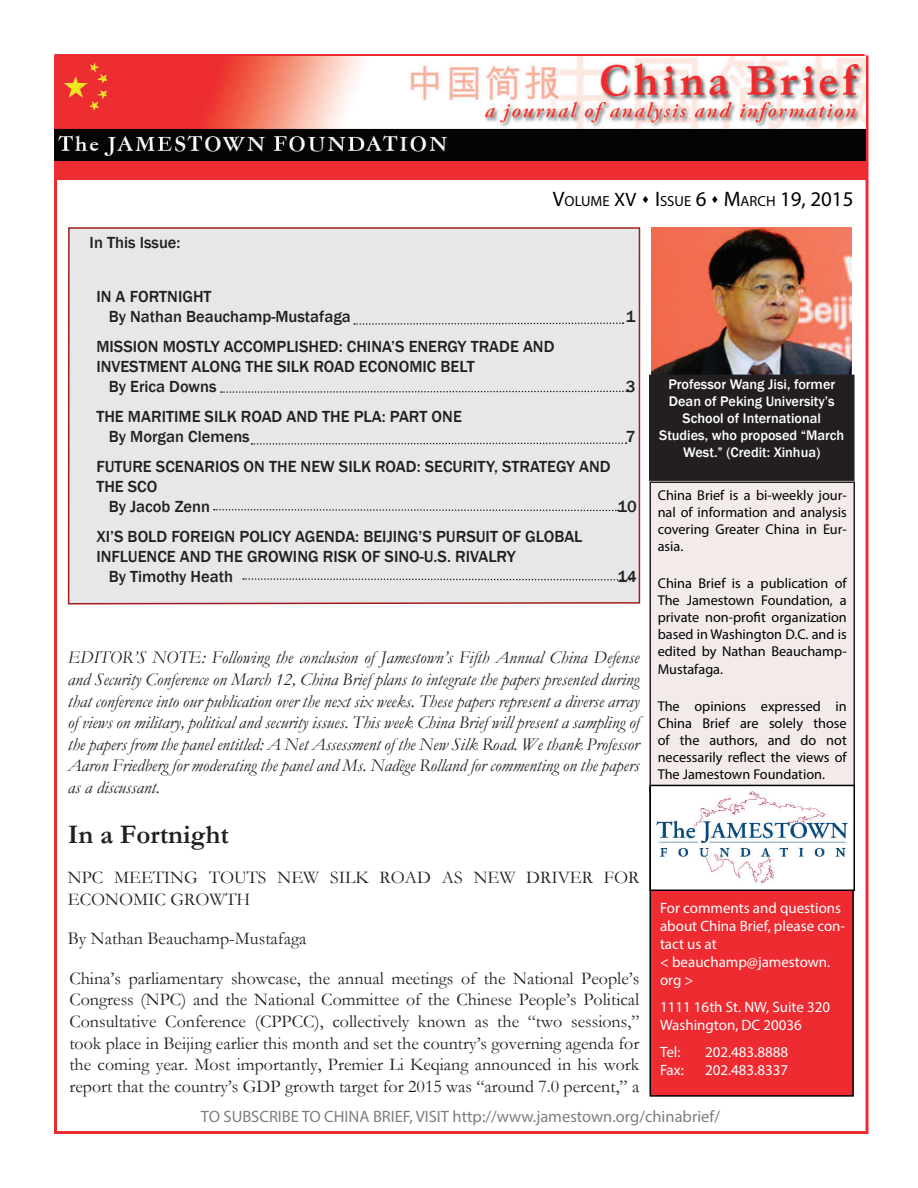
<style>
.page{position:relative;width:918px;height:1188px;background:#fff}
.page>*{position:absolute;margin:0;border:0;box-sizing:border-box;transform-origin:0 0}
.t1{font:700 27px "Garamond";color:#231f20}
.t2{font:italic 18px/21.6px "Garamond";color:#231f20;text-align:justify}
.t3{font:18px/21.6px "Garamond";color:#231f20}
.t4{font:500 16.5px/19.8px "Franklin Gothic";color:#231f20}
.t5{font:16.5px "Myriad Pro";color:#7c7e81}
.t6{font:15px/18px "Myriad Pro";color:#fff}
.t7{font:14.7px "Myriad Pro";color:#000}
.t8{font:14.25px/17.1px "Myriad Pro";color:#000;text-align:justify}
.t9{font:500 14.25px/17.1px "Franklin Gothic";color:#fff;text-align:center}
.s1{font-size:21px}
.s2{font-size:19.5px}
</style>
<div class="page">
<hr style="left:54px;top:54px;width:810px;height:3px;background:#ee2b31">
<div style="left:650px;top:482px;width:204px;height:310px;background:#f3eaea"></div>
<div style="left:650px;top:482px;width:205px;height:311px;border:2px solid #231f20"></div>
<div style="left:650px;top:786px;width:203px;height:310px;background:#ee2b31"></div>
<div style="left:650px;top:785px;width:204px;height:312px;border:2px solid #000"></div>
<img style="left:54px;top:57px;width:811px;height:122px">
<div style="left:67px;top:227px;width:574px;height:378px;background:#e6e7e9"></div>
<img style="left:652px;top:227px;width:200px;height:148px">
<img style="left:653px;top:788px;width:199px;height:100px">
<div style="left:650px;top:785px;width:205px;height:106px;border:2px solid #000"></div>
<svg style="left:354px;top:322px;width:270px;height:3px"></svg>
<svg style="left:221px;top:390px;width:408px;height:4px;background:#cbcbcd"></svg>
<svg style="left:214px;top:508px;width:405px;height:4px;background:#cbcbcd"></svg>
<div style="left:650px;top:375px;width:204px;height:105px;background:#231f20"></div>
<div style="left:649px;top:375px;width:206px;height:106px;border:2px solid #231f20"></div>
<svg style="left:251px;top:442px;width:376px;height:3px"></svg>
<svg style="left:243px;top:578px;width:388px;height:3px"></svg>
<p class="t4" style="left:90px;top:233px;width:92px">In This Issue:</p>
<p class="t4" style="left:109px;top:287px;width:244px;text-indent:-12px">IN A FORTNIGHT<br>By Nathan Beauchamp-Mustafaga</p>
<p class="t7" style="left:553px;top:192px;width:302px"><span class="s1">V</span>OLUME <span class="s2">XV</span> ▲ <span class="s1">I</span>SSUE <span class="s1">6</span> ▲ <span class="s1">M</span>ARCH <span class="s1">19, 2015</span></p>
<p class="t4" style="left:626px;top:307px;width:11px">1</p>
<p class="t4" style="left:96px;top:337px;width:460px">MISSION MOSTLY ACCOMPLISHED: CHINA’S ENERGY TRADE AND</p>
<p class="t4" style="left:96px;top:357px;width:380px">INVESTMENT ALONG THE SILK ROAD ECONOMIC BELT</p>
<p class="t4" style="left:109px;top:377px;width:109px">By Erica Downs</p>
<p class="t4" style="left:626px;top:377px;width:11px">3</p>
<p class="t4" style="left:109px;top:407px;width:355px;text-indent:-12px">THE MARITIME SILK ROAD AND THE PLA: PART ONE<br>By Morgan Clemens</p>
<p class="t9" style="left:659px;top:376px;width:187px">Professor Wang Jisi, former<br>Dean of Peking University’s<br>School of International<br>Studies, who proposed “March<br>West.” (Credit: Xinhua)</p>
<p class="t4" style="left:626px;top:427px;width:11px">7</p>
<p class="t4" style="left:96px;top:457px;width:516px">FUTURE SCENARIOS ON THE NEW SILK ROAD: SECURITY, STRATEGY AND</p>
<p class="t4" style="left:96px;top:477px;width:63px">THE SCO</p>
<p class="t4" style="left:109px;top:497px;width:103px">By Jacob Zenn</p>
<p class="t4" style="left:618px;top:497px;width:21px">10</p>
<p class="t4" style="left:96px;top:527px;width:488px">XI’S BOLD FOREIGN POLICY AGENDA: BEIJING’S PURSUIT OF GLOBAL</p>
<p class="t4" style="left:96px;top:547px;width:421px">INFLUENCE AND THE GROWING RISK OF SINO-U.S. RIVALRY</p>
<p class="t4" style="left:109px;top:567px;width:126px">By Timothy Heath</p>
<p class="t4" style="left:618px;top:567px;width:21px">14</p>
<p class="t8" style="left:658px;top:486px;width:190px">China Brief is a bi-weekly jour&shy;nal of information and analysis covering Greater China in Eur&shy;asia.</p>
<p class="t8" style="left:658px;top:575px;width:191px">China Brief is a publication of The Jamestown Foundation, a private non-profit organization based in Washington D.C. and is edited by Nathan Beauchamp-Mustafaga.</p>
<p class="t8" style="left:658px;top:697px;width:191px">The opinions expressed in China Brief are solely those of the authors, and do not necessarily reflect the views of The Jamestown Foundation.</p>
<p class="t2" style="left:68px;top:646px;width:573px">EDITOR’S NOTE: Following the conclusion of Jamestown’s Fifth Annual China Defense and Security Conference on March 12, China Brief plans to integrate the papers presented during that conference into our publication over the next six weeks. These papers represent a diverse array of views on military, political and security issues. This week China Brief will present a sampling of the papers from the panel entitled: A Net Assessment of the New Silk Road. We thank Professor Aaron Friedberg for moderating the panel and Ms. Nadège Rolland for commenting on the papers as a discussant.</p>
<h1 class="t1" style="left:68px;top:816px;width:162px">In a Fortnight</h1>
<p class="t3" style="left:68px;top:866px;width:573px">NPC MEETING TOUTS NEW SILK ROAD AS NEW DRIVER FOR<br>ECONOMIC GROWTH</p>
<p class="t3" style="left:68px;top:918px;width:573px;line-height:39.6px">By Nathan Beauchamp-Mustafaga<br>China’s parliamentary showcase, the annual meetings of the National People’s</p>
<p class="t3" style="left:69px;top:988px;width:572px;text-align:justify">Congress (NPC) and the National Committee of the Chinese People’s Political Consultative Conference (CPPCC), collectively known as the “two sessions,” took place in Beijing earlier this month and set the country’s governing agenda for the coming year. Most importantly, Premier Li Keqiang announced in his work report that the country’s GDP growth target for 2015 was “around 7.0 percent,” a</p>
<p class="t6" style="left:660px;top:899px;width:187px">For comments and questions about China Brief, please con&shy;tact us at<br>&lt; beauchamp@jamestown. org &gt;</p>
<p class="t6" style="left:660px;top:998px;width:172px">1111 16th St. NW, Suite 320<br>Washington, DC 20036</p>
<p class="t6" style="left:660px;top:1043px;width:22px">Tel:</p>
<p class="t6" style="left:705px;top:1043px;width:85px">202.483.8888</p>
<p class="t6" style="left:660px;top:1061px;width:25px">Fax:</p>
<p class="t6" style="left:705px;top:1061px;width:85px">202.483.8337</p>
<p class="t5" style="left:201px;top:1107px;width:521px">TO SUBSCRIBE TO CHINA BRIEF, VISIT http://www.jamestown.org/chinabrief/</p>
</div>
